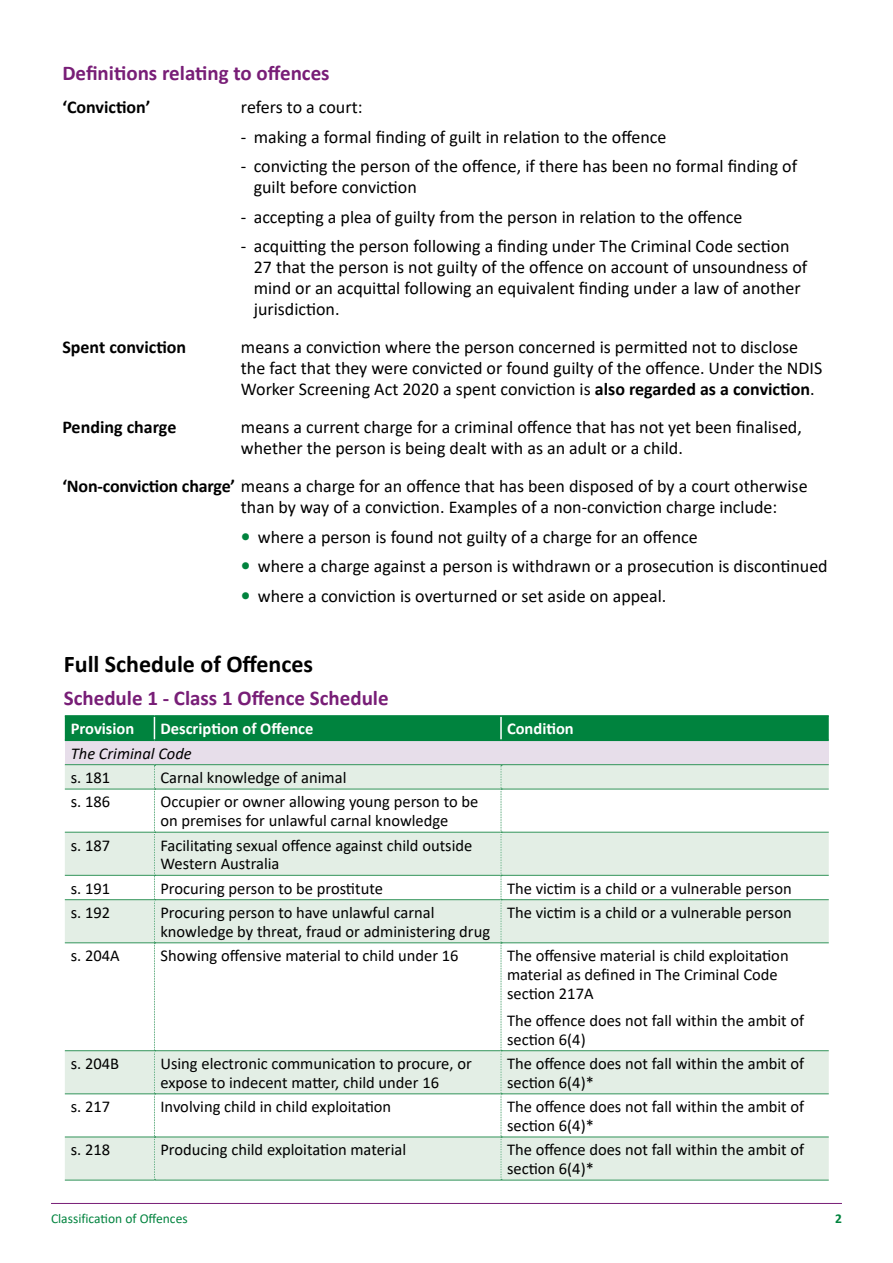
<style>
.page{position:relative;width:893px;height:1263px;background:#fff}
.page>*{position:absolute;margin:0;border:0;box-sizing:border-box;transform-origin:0 0}
.Sub-heading{font:700 24px "Calibri";color:#000}
.Sub-sub-heading{font:700 21px "Calibri";color:#781e77}
.Body{font:18px/21px "Calibri";color:#000}
.Body-2{font:700 18px "Calibri";color:#000}
.Body_11pt{font:16.5px/18.8px "Calibri";color:#000}
.Body_11pt-2{font:700 16.5px "Calibri";color:#fff}
.Body_11pt-3{font:italic 16.5px "Calibri";color:#000}
.t1{font:13.5px "Calibri";color:#00833e}
.t2{font:700 13.5px "Calibri";color:#00833e}
.s1{font-weight:700}
.s2{font-weight:700;font-size:19.5px;color:#00833e}
</style>
<div class="page">
<hr style="left:51px;top:1203px;width:791px;height:1px;background:#781e77">
<div style="left:65px;top:740px;width:764px;height:25px;background:#e7deea"></div>
<svg style="left:65px;top:765px;width:764px;height:415px"></svg>
<hr style="left:65px;top:764px;width:89px;height:1px;background:#32945a">
<hr style="left:154px;top:764px;width:347px;height:1px;background:#32945a">
<hr style="left:501px;top:764px;width:328px;height:1px;background:#32945a">
<hr style="left:65px;top:789px;width:89px;height:1px;background:#32945a">
<hr style="left:155px;top:789px;width:346px;height:1px;background:#32945a">
<hr style="left:501px;top:789px;width:328px;height:1px;background:#32945a">
<hr style="left:65px;top:832px;width:89px;height:1px;background:#32945a">
<hr style="left:155px;top:832px;width:346px;height:1px;background:#32945a">
<hr style="left:501px;top:832px;width:328px;height:1px;background:#32945a">
<hr style="left:65px;top:875px;width:89px;height:1px;background:#32945a">
<hr style="left:155px;top:875px;width:346px;height:1px;background:#32945a">
<hr style="left:501px;top:875px;width:328px;height:1px;background:#32945a">
<hr style="left:65px;top:899px;width:89px;height:1px;background:#32945a">
<hr style="left:155px;top:899px;width:346px;height:1px;background:#32945a">
<hr style="left:501px;top:899px;width:328px;height:1px;background:#32945a">
<hr style="left:65px;top:942px;width:89px;height:1px;background:#32945a">
<hr style="left:155px;top:942px;width:346px;height:1px;background:#32945a">
<hr style="left:501px;top:942px;width:328px;height:1px;background:#32945a">
<hr style="left:65px;top:1050px;width:89px;height:1px;background:#32945a">
<hr style="left:155px;top:1050px;width:346px;height:1px;background:#32945a">
<hr style="left:501px;top:1050px;width:328px;height:1px;background:#32945a">
<hr style="left:65px;top:1093px;width:89px;height:1px;background:#32945a">
<hr style="left:155px;top:1093px;width:346px;height:1px;background:#32945a">
<hr style="left:501px;top:1093px;width:328px;height:1px;background:#32945a">
<hr style="left:65px;top:1136px;width:89px;height:1px;background:#32945a">
<hr style="left:155px;top:1136px;width:346px;height:1px;background:#32945a">
<hr style="left:501px;top:1136px;width:328px;height:1px;background:#32945a">
<hr style="left:65px;top:1180px;width:89px;height:1px;background:#32945a">
<hr style="left:154px;top:1180px;width:347px;height:1px;background:#32945a">
<hr style="left:501px;top:1180px;width:328px;height:1px;background:#32945a">
<svg style="left:154px;top:765px;width:1px;height:415px"></svg>
<svg style="left:501px;top:765px;width:1px;height:415px"></svg>
<div style="left:65px;top:717px;width:764px;height:22px;background:#00833e"></div>
<hr style="left:500px;top:717px;width:2px;height:22px;background:#fff">
<hr style="left:65px;top:715px;width:89px;height:2px;background:#00833e">
<hr style="left:154px;top:715px;width:347px;height:2px;background:#00833e">
<hr style="left:501px;top:715px;width:328px;height:2px;background:#00833e">
<hr style="left:65px;top:739px;width:89px;height:2px;background:#00833e">
<hr style="left:154px;top:739px;width:347px;height:2px;background:#00833e">
<hr style="left:501px;top:739px;width:328px;height:2px;background:#00833e">
<p class="Sub-sub-heading" style="left:62px;top:58px;width:269px">Definitions relating to offences</p>
<p class="Body-2" style="left:62px;top:95px;width:90px">‘Conviction’</p>
<p class="Body" style="left:241px;top:96px;width:123px">refers to a court:</p>
<p class="Body" style="left:241px;top:126px;width:427px">- making a formal finding of guilt in relation to the offence</p>
<p class="Body" style="left:254px;top:155px;width:545px;text-indent:-13px">- convicting the person of the offence, if there has been no formal finding of guilt before conviction</p>
<p class="Body" style="left:241px;top:206px;width:503px">- accepting a plea of guilty from the person in relation to the offence</p>
<p class="Body" style="left:254px;top:235px;width:555px;text-indent:-13px">- acquitting the person following a finding under The Criminal Code section 27 that the person is not guilty of the offence on account of unsoundness of mind or an acquittal following an equivalent finding under a law of another jurisdiction.</p>
<p class="Body-2" style="left:62px;top:335px;width:125px">Spent conviction</p>
<p class="Body" style="left:241px;top:336px;width:583px">means a conviction where the person concerned is permitted not to disclose the fact that they were convicted or found guilty of the offence. Under the NDIS<br>Worker Screening Act 2020 a spent conviction is <span class="s1">also regarded as a conviction</span>.</p>
<p class="Body-2" style="left:62px;top:415px;width:116px">Pending charge</p>
<p class="Body" style="left:241px;top:416px;width:562px">means a current charge for a criminal offence that has not yet been finalised, whether the person is being dealt with as an adult or a child.</p>
<p class="Body" style="left:241px;top:475px;width:568px;text-indent:-179px"><span class="s1">‘Non-conviction charge’</span> means a charge for an offence that has been disposed of by a court otherwise than by way of a conviction. Examples of a non-conviction charge include:</p>
<p class="Body" style="left:241px;top:526px;width:458px"><span class="s2">•</span> where a person is found not guilty of a charge for an offence</p>
<p class="Body" style="left:241px;top:555px;width:588px"><span class="s2">•</span> where a charge against a person is withdrawn or a prosecution is discontinued</p>
<p class="Body" style="left:241px;top:585px;width:427px"><span class="s2">•</span> where a conviction is overturned or set aside on appeal.</p>
<p class="Sub-heading" style="left:64px;top:647px;width:251px">Full Schedule of Offences</p>
<p class="Sub-sub-heading" style="left:64px;top:684px;width:326px">Schedule 1 - Class 1 Offence Schedule</p>
<p class="Body_11pt-2" style="left:71px;top:717px;width:65px">Provision</p>
<p class="Body_11pt-2" style="left:160px;top:717px;width:154px">Description of Offence</p>
<p class="Body_11pt-2" style="left:507px;top:717px;width:68px">Condition</p>
<p class="Body_11pt-3" style="left:71px;top:742px;width:122px">The Criminal Code</p>
<p class="Body_11pt" style="left:71px;top:768px;width:41px">s. 181</p>
<p class="Body_11pt" style="left:160px;top:768px;width:188px">Carnal knowledge of animal</p>
<p class="Body_11pt" style="left:71px;top:792px;width:41px">s. 186</p>
<p class="Body_11pt" style="left:160px;top:792px;width:319px">Occupier or owner allowing young person to be on premises for unlawful carnal knowledge</p>
<p class="Body_11pt" style="left:71px;top:835px;width:41px">s. 187</p>
<p class="Body_11pt" style="left:160px;top:835px;width:313px">Facilitating sexual offence against child outside<br>Western Australia</p>
<p class="Body_11pt" style="left:71px;top:878px;width:41px">s. 191</p>
<p class="Body_11pt" style="left:160px;top:878px;width:224px">Procuring person to be prostitute</p>
<p class="Body_11pt" style="left:507px;top:878px;width:286px">The victim is a child or a vulnerable person</p>
<p class="Body_11pt" style="left:71px;top:903px;width:41px">s. 192</p>
<p class="Body_11pt" style="left:160px;top:903px;width:331px">Procuring person to have unlawful carnal knowledge by threat, fraud or administering drug</p>
<p class="Body_11pt" style="left:507px;top:903px;width:286px">The victim is a child or a vulnerable person</p>
<p class="Body_11pt" style="left:71px;top:946px;width:50px">s. 204A</p>
<p class="Body_11pt" style="left:160px;top:946px;width:300px">Showing offensive material to child under 16</p>
<p class="Body_11pt" style="left:507px;top:946px;width:283px">The offensive material is child exploitation material as defined in The Criminal Code section 217A</p>
<p class="Body_11pt" style="left:507px;top:1011px;width:299px">The offence does not fall within the ambit of section 6(4)</p>
<p class="Body_11pt" style="left:71px;top:1054px;width:50px">s. 204B</p>
<p class="Body_11pt" style="left:160px;top:1054px;width:313px">Using electronic communication to procure, or expose to indecent matter, child under 16</p>
<p class="Body_11pt" style="left:507px;top:1054px;width:299px">The offence does not fall within the ambit of section 6(4)*</p>
<p class="Body_11pt" style="left:71px;top:1097px;width:41px">s. 217</p>
<p class="Body_11pt" style="left:160px;top:1097px;width:232px">Involving child in child exploitation</p>
<p class="Body_11pt" style="left:507px;top:1097px;width:299px">The offence does not fall within the ambit of section 6(4)*</p>
<p class="Body_11pt" style="left:71px;top:1140px;width:41px">s. 218</p>
<p class="Body_11pt" style="left:160px;top:1140px;width:247px">Producing child exploitation material</p>
<p class="Body_11pt" style="left:507px;top:1140px;width:299px">The offence does not fall within the ambit of section 6(4)*</p>
<p class="t1" style="left:51px;top:1209px;width:138px">Classification of Offences</p>
<p class="t2" style="left:835px;top:1209px;width:8px">2</p>
</div>
